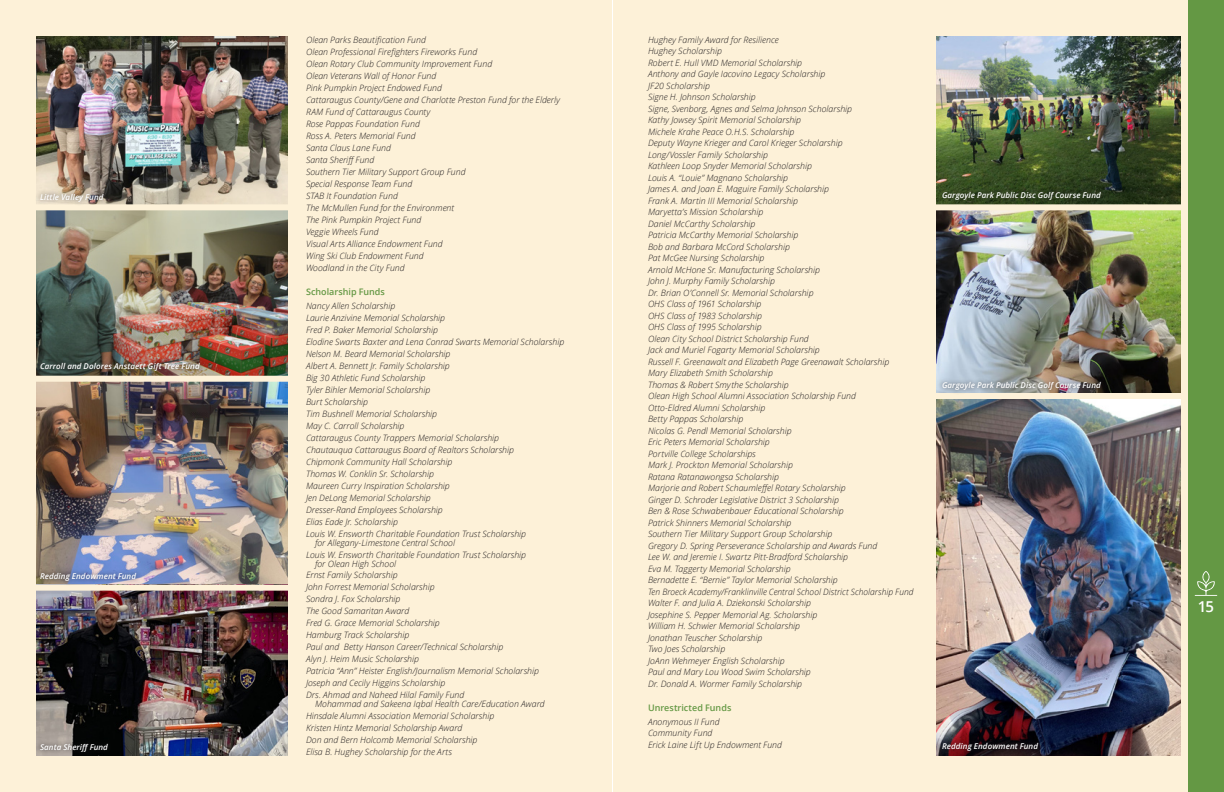
<style>
.page{position:relative;width:1224px;height:792px;background:#fff}
.page>*{position:absolute;margin:0;border:0;box-sizing:border-box;transform-origin:0 0}
.t1{font:600 15px "Open Sans";color:#fff}
.t2{font:600 9px "Open Sans";color:#649844}
.t3{font:italic 300 8.8px/11.5px "Open Sans";color:#231f20}
.t4{font:italic 600 8px "Open Sans";letter-spacing:.01em;color:#fff}
</style>
<div class="page">
<div style="left:613px;top:0;width:611px;height:792px;background:#fdf1d8"></div>
<img style="left:936px;top:36px;width:245px;height:168px">
<img style="left:936px;top:210px;width:245px;height:183px">
<img style="left:936px;top:399px;width:245px;height:357px">
<div style="left:1188px;top:0;width:36px;height:792px;background:#649844"></div>
<svg style="left:1195px;top:571px;width:22px;height:25px"></svg>
<div style="left:0;top:0;width:612px;height:792px;background:#fdf1d8"></div>
<img style="left:36px;top:36px;width:252px;height:168px">
<img style="left:36px;top:210px;width:252px;height:166px">
<img style="left:36px;top:382px;width:252px;height:203px">
<img style="left:36px;top:591px;width:252px;height:165px">
<div style="left:35px;top:189px;width:74px;height:18px;background:#231f20;opacity:.75"></div>
<div style="left:35px;top:568px;width:106px;height:18px;background:#231f20;opacity:.75"></div>
<div style="left:35px;top:739px;width:78px;height:18px;background:#231f20;opacity:.75"></div>
<div style="left:937px;top:187px;width:169px;height:18px;background:#231f20;opacity:.75"></div>
<div style="left:937px;top:377px;width:169px;height:18px;background:#231f20;opacity:.75"></div>
<div style="left:937px;top:738px;width:106px;height:18px;background:#231f20;opacity:.75"></div>
<div style="left:35px;top:358px;width:170px;height:18px;background:#231f20;opacity:.75"></div>
<p class="t4" style="left:40px;top:191px;width:65px">Little Valley Fund</p>
<p class="t4" style="left:40px;top:361px;width:161px">Carroll and Dolores Anstaett Gift Tree Fund</p>
<p class="t4" style="left:40px;top:571px;width:98px">Redding Endowment Fund</p>
<p class="t4" style="left:40px;top:742px;width:70px">Santa Sheriff Fund</p>
<p class="t3" style="left:306px;top:33px;width:256px;line-height:12px">Olean Parks Beautification Fund<br>Olean Professional Firefighters Fireworks Fund<br>Olean Rotary Club Community Improvement Fund<br>Olean Veterans Wall of Honor Fund<br>Pink Pumpkin Project Endowed Fund<br>Cattaraugus County/Gene and Charlotte Preston Fund for the Elderly RAM Fund of Cattaraugus County<br>Rose Pappas Foundation Fund<br>Ross A. Peters Memorial Fund<br>Santa Claus Lane Fund<br>Santa Sheriff Fund<br>Southern Tier Military Support Group Fund<br>Special Response Team Fund<br>STAB It Foundation Fund<br>The McMullen Fund for the Environment<br>The Pink Pumpkin Project Fund<br>Veggie Wheels Fund<br>Visual Arts Alliance Endowment Fund<br>Wing Ski Club Endowment Fund<br>Woodland in the City Fund</p>
<p class="t2" style="left:306px;top:285px;width:80px">Scholarship Funds</p>
<p class="t3" style="left:306px;top:299px;width:260px;line-height:12px">Nancy Allen Scholarship<br>Laurie Anzivine Memorial Scholarship<br>Fred P. Baker Memorial Scholarship<br>Elodine Swarts Baxter and Lena Conrad Swarts Memorial Scholarship Nelson M. Beard Memorial Scholarship<br>Albert A. Bennett Jr. Family Scholarship<br>Big 30 Athletic Fund Scholarship<br>Tyler Bihler Memorial Scholarship<br>Burt Scholarship<br>Tim Bushnell Memorial Scholarship<br>May C. Carroll Scholarship<br>Cattaraugus County Trappers Memorial Scholarship<br>Chautauqua Cattaraugus Board of Realtors Scholarship<br>Chipmonk Community Hall Scholarship<br>Thomas W. Conklin Sr. Scholarship<br>Maureen Curry Inspiration Scholarship<br>Jen DeLong Memorial Scholarship<br>Dresser-Rand Employees Scholarship<br>Elias Eade Jr. Scholarship<br>Louis W. Ensworth Charitable Foundation Trust Scholarship</p>
<p class="t3" style="left:306px;top:536px;width:222px;line-height:12px;text-indent:9px">for Allegany-Limestone Central School<br>Louis W. Ensworth Charitable Foundation Trust Scholarship</p>
<p class="t3" style="left:306px;top:557px;width:235px;line-height:12px;text-indent:9px">for Olean High School<br>Ernst Family Scholarship<br>John Forrest Memorial Scholarship<br>Sondra J. Fox Scholarship<br>The Good Samaritan Award<br>Fred G. Grace Memorial Scholarship<br>Hamburg Track Scholarship<br>Paul and Betty Hanson Career/Technical Scholarship<br>Alyn J. Heim Music Scholarship<br>Patricia “Ann” Heister English/Journalism Memorial Scholarship Joseph and Cecily Higgins Scholarship<br>Drs. Ahmad and Naheed Hilal Family Fund</p>
<p class="t3" style="left:306px;top:698px;width:240px;line-height:12px;text-indent:9px">Mohammad and Sakeena Iqbal Health Care/Education Award Hinsdale Alumni Association Memorial Scholarship<br>Kristen Hintz Memorial Scholarship Award<br>Don and Bern Holcomb Memorial Scholarship<br>Elisa B. Hughey Scholarship for the Arts</p>
<p class="t3" style="left:648px;top:33px;width:267px">Hughey Family Award for Resilience<br>Hughey Scholarship<br>Robert E. Hull VMD Memorial Scholarship<br>Anthony and Gayle Iacovino Legacy Scholarship<br>JF20 Scholarship<br>Signe H. Johnson Scholarship<br>Signe, Svenborg, Agnes and Selma Johnson Scholarship<br>Kathy Jowsey Spirit Memorial Scholarship<br>Michele Krahe Peace O.H.S. Scholarship<br>Deputy Wayne Krieger and Carol Krieger Scholarship<br>Long/Vossler Family Scholarship<br>Kathleen Loop Snyder Memorial Scholarship<br>Louis A. “Louie” Magnano Scholarship<br>James A. and Joan E. Maguire Family Scholarship<br>Frank A. Martin III Memorial Scholarship<br>Maryetta’s Mission Scholarship<br>Daniel McCarthy Scholarship<br>Patricia McCarthy Memorial Scholarship<br>Bob and Barbara McCord Scholarship<br>Pat McGee Nursing Scholarship<br>Arnold McHone Sr. Manufacturing Scholarship<br>John J. Murphy Family Scholarship<br>Dr. Brian O’Connell Sr. Memorial Scholarship<br>OHS Class of 1961 Scholarship<br>OHS Class of 1983 Scholarship<br>OHS Class of 1995 Scholarship<br>Olean City School District Scholarship Fund<br>Jack and Muriel Fogarty Memorial Scholarship<br>Russell F. Greenawalt and Elizabeth Page Greenawalt Scholarship<br>Mary Elizabeth Smith Scholarship<br>Thomas &amp; Robert Smythe Scholarship<br>Olean High School Alumni Association Scholarship Fund<br>Otto-Eldred Alumni Scholarship<br>Betty Pappas Scholarship<br>Nicolas G. Pendl Memorial Scholarship<br>Eric Peters Memorial Scholarship<br>Portville College Scholarships<br>Mark J. Prockton Memorial Scholarship<br>Ratana Ratanawongsa Scholarship<br>Marjorie and Robert Schaumleffel Rotary Scholarship<br>Ginger D. Schroder Legislative District 3 Scholarship<br>Ben &amp; Rose Schwabenbauer Educational Scholarship<br>Patrick Shinners Memorial Scholarship<br>Southern Tier Military Support Group Scholarship<br>Gregory D. Spring Perseverance Scholarship and Awards Fund<br>Lee W. and Jeremie I. Swartz Pitt-Bradford Scholarship<br>Eva M. Taggerty Memorial Scholarship<br>Bernadette E. “Bernie” Taylor Memorial Scholarship<br>Ten Broeck Academy/Franklinville Central School District Scholarship Fund Walter F. and Julia A. Dziekonski Scholarship<br>Josephine S. Pepper Memorial Ag. Scholarship<br>William H. Schwier Memorial Scholarship<br>Jonathan Teuscher Scholarship<br>Two Joes Scholarship<br>JoAnn Wehmeyer English Scholarship<br>Paul and Mary Lou Wood Swim Scholarship<br>Dr. Donald A. Wormer Family Scholarship</p>
<p class="t2" style="left:648px;top:702px;width:85px">Unrestricted Funds</p>
<p class="t3" style="left:648px;top:715px;width:135px">Anonymous II Fund<br>Community Fund<br>Erick Laine Lift Up Endowment Fund</p>
<p class="t4" style="left:942px;top:189px;width:160px">Gargoyle Park Public Disc Golf Course Fund</p>
<p class="t4" style="left:942px;top:380px;width:160px">Gargoyle Park Public Disc Golf Course Fund</p>
<p class="t4" style="left:942px;top:741px;width:98px">Redding Endowment Fund</p>
<h1 class="t1" style="left:1198px;top:597px;width:18px">15</h1>
</div>
